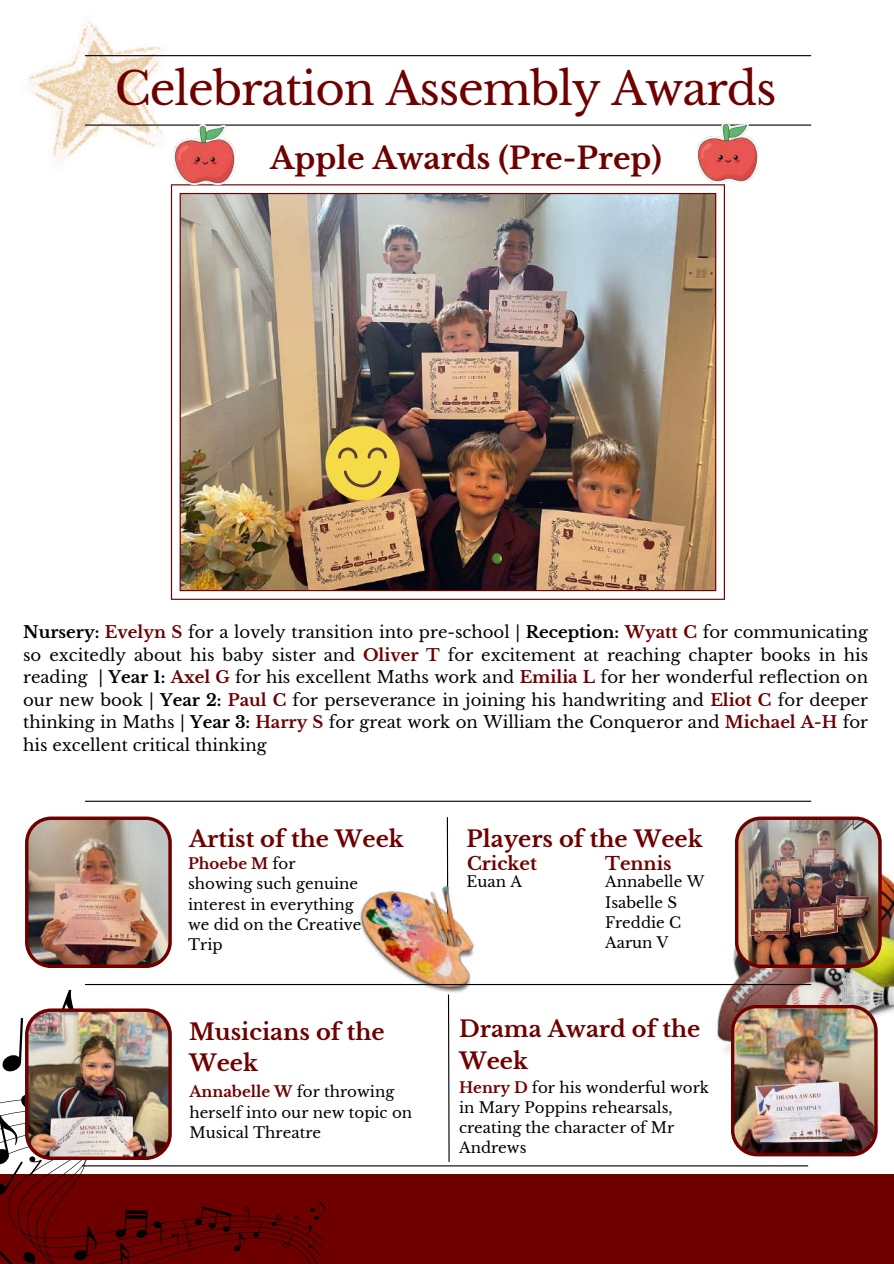
<style>
.page{position:relative;width:894px;height:1264px;background:#fff}
.page>*{position:absolute;margin:0;border:0;box-sizing:border-box;transform-origin:0 0}
.t1{font:45px "Libre Baskerville";letter-spacing:-.025em;color:#6e0000}
.t2{font:700 30px "Libre Baskerville";color:#6e0000}
.t3{font:700 22.5px/31.5px "Libre Baskerville";color:#6e0000}
.t4{font:700 18px "Libre Baskerville";color:#6e0000}
.t5{font:16.5px/22.5px "Libre Baskerville";color:#010101;text-align:justify}
.t6{font:15px/20.2px "Libre Baskerville";color:#000}
.s1{font-weight:700}
.s2{font-weight:700;color:#6e0000}
</style>
<div class="page">
<img style="left:23px;top:16px;width:166px;height:151px">
<hr style="left:85px;top:55px;width:725px;height:1px;background:#000">
<hr style="left:82px;top:1165px;width:725px;height:1px;background:#000">
<hr style="left:85px;top:124px;width:725px;height:2px;background:#000">
<div style="left:0;top:1174px;width:893px;height:89px;background:#6e0000"></div>
<img style="left:171px;top:184px;width:553px;height:416px">
<img style="left:173px;top:125px;width:62px;height:59px">
<img style="left:696px;top:123px;width:62px;height:59px">
<hr style="left:85px;top:800px;width:725px;height:1px;background:#000">
<img style="left:25px;top:816px;width:147px;height:152px">
<svg style="left:446px;top:817px;width:3px;height:38px"></svg>
<img style="left:340px;top:855px;width:166px;height:138px">
<img style="left:671px;top:837px;width:222px;height:243px">
<img style="left:734px;top:816px;width:147px;height:152px">
<svg style="left:8px;top:1165px;width:324px;height:98px"></svg>
<svg style="left:270px;top:1211px;width:30px;height:38px"></svg>
<svg style="left:73px;top:1224px;width:29px;height:39px"></svg>
<svg style="left:306px;top:1199px;width:21px;height:49px"></svg>
<svg style="left:110px;top:1205px;width:151px;height:58px"></svg>
<svg style="left:0;top:1247px;width:37px;height:16px"></svg>
<img style="left:0;top:985px;width:172px;height:214px">
<hr style="left:85px;top:983px;width:725px;height:2px;background:#000">
<svg style="left:447px;top:994px;width:3px;height:168px"></svg>
<img style="left:730px;top:1004px;width:147px;height:152px">
<div style="left:325px;top:426px;width:74px;height:74px;background:#f5db48;border-radius:50%"></div>
<svg style="left:367px;top:447px;width:20px;height:11px"></svg>
<svg style="left:338px;top:447px;width:19px;height:11px"></svg>
<svg style="left:343px;top:470px;width:38px;height:17px"></svg>
<h1 class="t1" style="left:115px;top:61px;width:663px">Celebration Assembly Awards</h1>
<h2 class="t2" style="left:270px;top:140px;width:393px">Apple Awards (Pre-Prep)</h2>
<p class="t5" style="left:23px;top:621px;width:846px"><span class="s1">Nursery:</span> <span class="s2">Evelyn S</span> for a lovely transition into pre-school | <span class="s1">Reception:</span> <span class="s2">Wyatt C</span> for communicating so excitedly about his baby sister and <span class="s2">Oliver T</span> for excitement at reaching chapter books in his reading | <span class="s1">Year 1:</span> <span class="s2">Axel G</span> for his excellent Maths work and <span class="s2">Emilia L</span> for her wonderful reflection on our new book | <span class="s1">Year 2:</span> <span class="s2">Paul C</span> for perseverance in joining his handwriting and <span class="s2">Eliot C</span> for deeper thinking in Maths | <span class="s1">Year 3:</span> <span class="s2">Harry S</span> for great work on William the Conqueror and <span class="s2">Michael A-H</span> for his excellent critical thinking</p>
<h3 class="t3" style="left:189px;top:823px;width:216px">Artist of the Week</h3>
<p class="t6" style="left:188px;top:853px;width:175px"><span class="s2">Phoebe M</span> for showing such genuine interest in everything we did on the Creative<br>Trip</p>
<h3 class="t3" style="left:466px;top:823px;width:237px">Players of the Week</h3>
<p class="t6" style="left:466px;top:871px;width:57px">Euan A</p>
<p class="t4" style="left:467px;top:852px;width:71px">Cricket</p>
<p class="t4" style="left:605px;top:852px;width:68px">Tennis</p>
<p class="t6" style="left:605px;top:871px;width:101px">Annabelle W<br>Isabelle S<br>Freddie C<br>Aarun V</p>
<h3 class="t3" style="left:189px;top:1016px;width:197px">Musicians of the<br>Week</h3>
<h3 class="t3" style="left:459px;top:1013px;width:243px">Drama Award of the<br>Week</h3>
<p class="t6" style="left:459px;top:1077px;width:251px"><span class="s2">Henry D</span> for his wonderful work in Mary Poppins rehearsals, creating the character of Mr<br>Andrews</p>
<p class="t6" style="left:189px;top:1081px;width:224px"><span class="s2">Annabelle W</span> for throwing herself into our new topic on<br>Musical Threatre</p>
</div>
